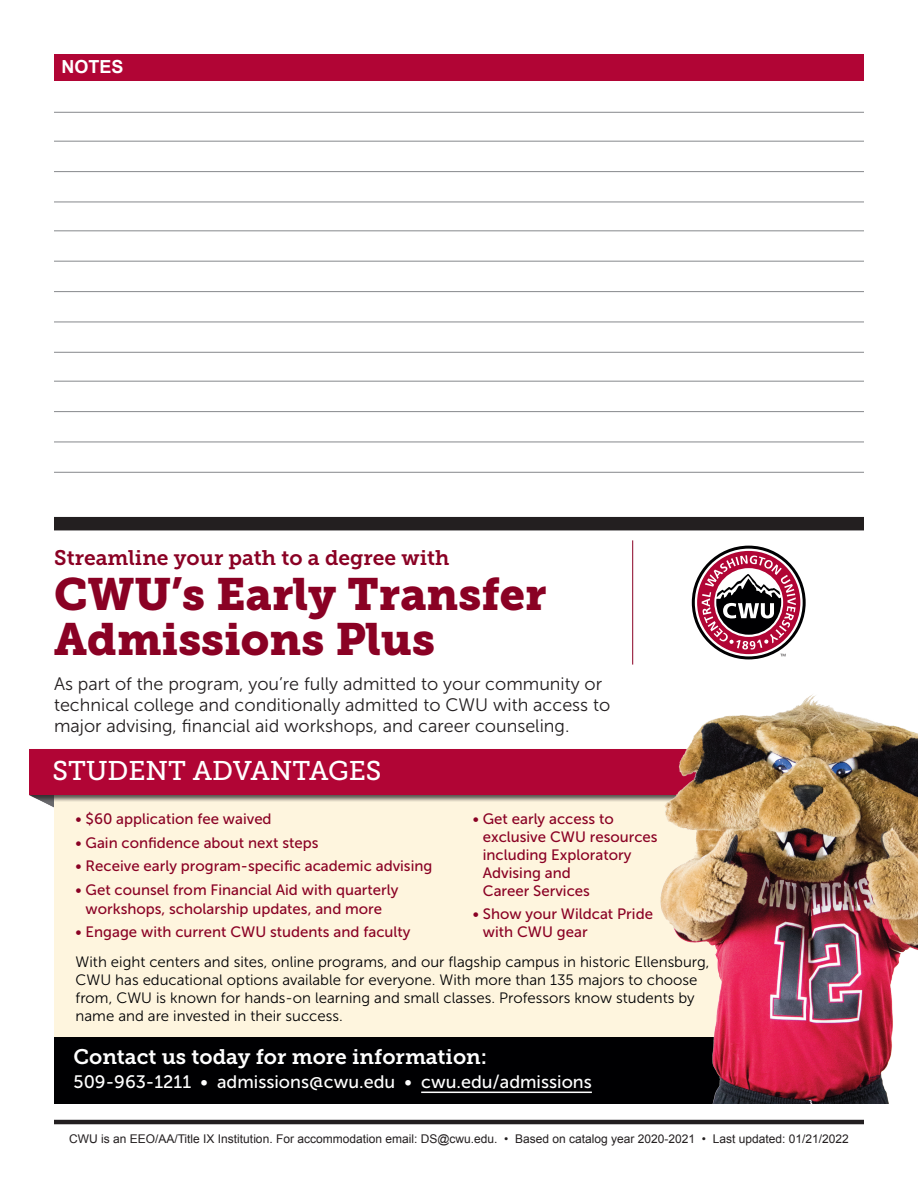
<style>
.page{position:relative;width:918px;height:1188px;background:#fff}
.page>*{position:absolute;margin:0;border:0;box-sizing:border-box;transform-origin:0 0}
.t1{font:45px/45px "Museo Slab 900";color:#8a0124}
.t2{font:27px "Museo Slab 500";color:#fff}
.t3{font:21px "Museo Slab 700";color:#fff}
.t4{font:21px "Museo Slab 700";color:#8a0124}
.t5{font:18px/21px "Museo Sans 300";color:#231f20}
.t6{font:18px "Museo Sans 500";color:#fff}
.t7{font:700 18px "Arial";color:#fff}
.t8{font:15px/18px "Museo Sans 500";color:#8a0124}
.t9{font:15px/18px "Museo Sans 300";color:#000002}
.t10{font:12px "Arial";color:#231f20}
</style>
<div class="page">
<div style="left:54px;top:517px;width:810px;height:13px;background:#231f20"></div>
<hr style="left:54px;top:1120px;width:810px;height:4px;background:#231f20">
<div style="left:54px;top:775px;width:810px;height:265px;background:#fef5de"></div>
<svg style="left:692px;top:546px;width:114px;height:113px"></svg>
<svg style="left:695px;top:549px;width:108px;height:107px"></svg>
<div style="left:697px;top:551px;width:103px;height:103px;background:#b10535;border-radius:50%"></div>
<svg style="left:702px;top:555px;width:94px;height:101px"></svg>
<div style="left:25px;top:749px;width:823px;height:53px;background:#231f20;opacity:.75"></div>
<div style="left:28px;top:749px;width:815px;height:46px;background:#b10535"></div>
<div style="left:54px;top:1038px;width:810px;height:66px;background:#000002"></div>
<hr style="left:421px;top:1092px;width:171px;height:1px;background:#fff">
<img style="left:632px;top:694px;width:286px;height:410px">
<div style="left:8px;top:749px;width:20px;height:61px;background:#fff"></div>
<svg style="left:28px;top:785px;width:31px;height:23px"></svg>
<hr style="left:632px;top:540px;width:1px;height:125px;background:#8a0124">
<div style="left:54px;top:54px;width:810px;height:27px;background:#b10535"></div>
<hr style="left:54px;top:112px;width:810px;height:1px;background:#939598">
<hr style="left:54px;top:201px;width:810px;height:1px;background:#939598">
<hr style="left:54px;top:352px;width:810px;height:1px;background:#939598">
<hr style="left:54px;top:141px;width:810px;height:1px;background:#939598">
<hr style="left:54px;top:291px;width:810px;height:1px;background:#939598">
<hr style="left:54px;top:261px;width:810px;height:1px;background:#939598">
<hr style="left:54px;top:411px;width:810px;height:1px;background:#939598">
<hr style="left:54px;top:441px;width:810px;height:1px;background:#939598">
<hr style="left:54px;top:230px;width:810px;height:1px;background:#939598">
<hr style="left:54px;top:381px;width:810px;height:1px;background:#939598">
<hr style="left:54px;top:171px;width:810px;height:1px;background:#939598">
<hr style="left:54px;top:321px;width:810px;height:1px;background:#939598">
<hr style="left:54px;top:472px;width:810px;height:1px;background:#939598">
<p class="t7" style="left:62px;top:55px;width:64px">NOTES</p>
<p class="t4" style="left:54px;top:546px;width:397px">Streamline your path to a degree with</p>
<p class="t1" style="left:54px;top:572px;width:494px">CWU’s Early Transfer<br>Admissions Plus</p>
<p class="t5" style="left:54px;top:673px;width:558px">As part of the program, you’re fully admitted to your community or technical college and conditionally admitted to CWU with access to major advising, financial aid workshops, and career counseling.</p>
<p class="t2" style="left:52px;top:756px;width:331px">STUDENT ADVANTAGES</p>
<p class="t8" style="left:76px;top:810px;width:198px">• $60 application fee waived</p>
<p class="t8" style="left:76px;top:833px;width:244px">• Gain confidence about next steps</p>
<p class="t8" style="left:76px;top:857px;width:358px">• Receive early program-specific academic advising</p>
<p class="t8" style="left:76px;top:880px;width:324px;line-height:19px;text-align:center">• Get counsel from Financial Aid with quarterly workshops, scholarship updates, and more</p>
<p class="t8" style="left:76px;top:923px;width:336px">• Engage with current CWU students and faculty</p>
<p class="t8" style="left:483px;top:810px;width:176px;text-indent:-10px">• Get early access to exclusive CWU resources including Exploratory<br>Advising and<br>Career Services</p>
<p class="t8" style="left:483px;top:905px;width:172px;text-indent:-10px">• Show your Wildcat Pride with CWU gear</p>
<p class="t9" style="left:76px;top:953px;width:636px">With eight centers and sites, online programs, and our flagship campus in historic Ellensburg, CWU has educational options available for everyone. With more than 135 majors to choose from, CWU is known for hands-on learning and small classes. Professors know students by name and are invested in their success.</p>
<p class="t3" style="left:74px;top:1045px;width:415px">Contact us today for more information:</p>
<p class="t6" style="left:74px;top:1072px;width:520px">509-963-1211 • admissions@cwu.edu • cwu.edu/admissions</p>
<p class="t10" style="left:69px;top:1131px;width:781px">CWU is an EEO/AA/Title IX Institution. For accommodation email: DS@cwu.edu. • Based on catalog year 2020-2021 • Last updated: 01/21/2022</p>
</div>
